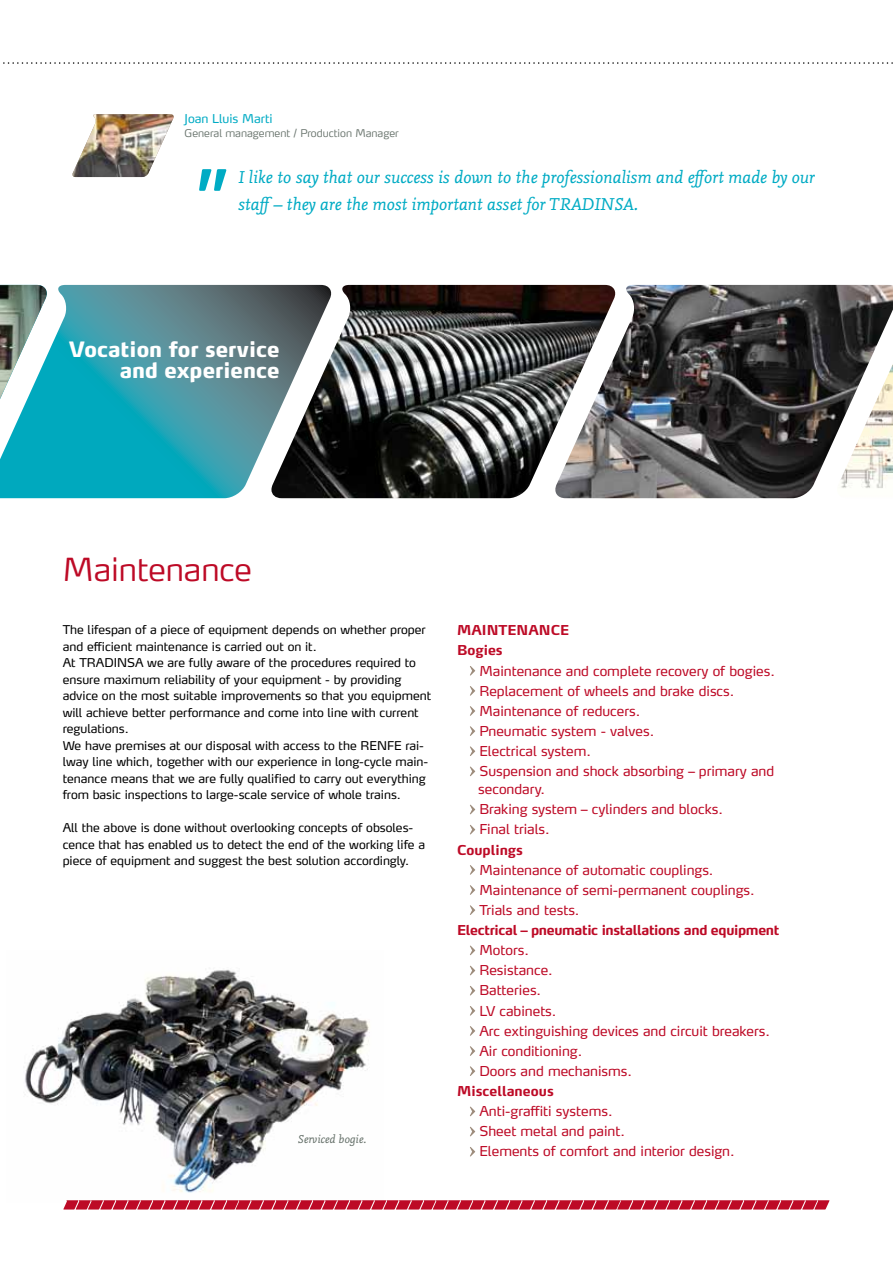
<style>
.page{position:relative;width:893px;height:1263px;background:#fff}
.page>*{position:absolute;margin:0;border:0;box-sizing:border-box;transform-origin:0 0}
.t1{font:90px "Max TF";color:#00abc4}
.t2{font:300 31.5px "Max TF";color:#bd0a26}
.t3{font:800 21px/21px "Max TF";color:#fff;text-align:right}
.t4{font:italic 18px/27px "Nexus Mix";color:#00abc4}
.t5{font:13.5px/20.1px "Max";color:#bd0a26}
.t6{font:700 13.5px "Max LF";letter-spacing:-.02em;color:#bd0a26}
.t7{font:700 13.5px/20.1px "Max LF";color:#bd0a26}
.t8{font:12px/16.5px "Max TF";color:#000}
.t9{font:12px "Max TF";color:#00abc4}
.t10{font:italic 12px "Nexus Mix";color:#67726b}
.t11{font:300 10.5px "Max TF";color:#67726b}
</style>
<div class="page">
<svg style="left:3px;top:62px;width:890px;height:2px"></svg>
<svg style="left:63px;top:1200px;width:766px;height:9px;background:#c4243d"></svg>
<svg style="left:0;top:285px;width:271px;height:213px;background:#44a1ad"></svg>
<img style="left:271px;top:285px;width:283px;height:213px">
<img style="left:554px;top:285px;width:339px;height:213px">
<img style="left:835px;top:364px;width:58px;height:134px">
<img style="left:25px;top:969px;width:358px;height:233px">
<svg style="left:470px;top:666px;width:5px;height:9px"></svg>
<svg style="left:470px;top:686px;width:5px;height:10px"></svg>
<svg style="left:470px;top:706px;width:5px;height:10px"></svg>
<svg style="left:470px;top:726px;width:5px;height:10px"></svg>
<svg style="left:470px;top:746px;width:5px;height:10px"></svg>
<svg style="left:470px;top:766px;width:5px;height:10px"></svg>
<svg style="left:470px;top:805px;width:5px;height:9px"></svg>
<svg style="left:470px;top:825px;width:5px;height:9px"></svg>
<svg style="left:470px;top:865px;width:5px;height:10px"></svg>
<svg style="left:470px;top:885px;width:5px;height:10px"></svg>
<svg style="left:470px;top:905px;width:5px;height:10px"></svg>
<svg style="left:470px;top:945px;width:5px;height:10px"></svg>
<svg style="left:470px;top:966px;width:5px;height:9px"></svg>
<svg style="left:470px;top:986px;width:5px;height:9px"></svg>
<svg style="left:470px;top:1006px;width:5px;height:9px"></svg>
<svg style="left:470px;top:1026px;width:5px;height:10px"></svg>
<svg style="left:470px;top:1046px;width:5px;height:10px"></svg>
<svg style="left:470px;top:1066px;width:5px;height:10px"></svg>
<svg style="left:470px;top:1106px;width:5px;height:10px"></svg>
<svg style="left:470px;top:1127px;width:5px;height:9px"></svg>
<svg style="left:470px;top:1147px;width:5px;height:9px"></svg>
<img style="left:72px;top:114px;width:102px;height:63px">
<p class="t9" style="left:185px;top:111px;width:90px">Joan Lluis Marti</p>
<p class="t11" style="left:185px;top:126px;width:216px">General management / Production Manager</p>
<h1 class="t1" style="left:195px;top:146px;width:37px">”</h1>
<h3 class="t4" style="left:238px;top:164px;width:578px">I like to say that our success is down to the professionalism and effort made by our staff – they are the most important asset for TRADINSA.</h3>
<h3 class="t3" style="left:69px;top:338px;width:212px">Vocation for service and experience</h3>
<h2 class="t2" style="left:63px;top:550px;width:191px">Maintenance</h2>
<p class="t8" style="left:63px;top:621px;width:370px">The lifespan of a piece of equipment depends on whether proper and efficient maintenance is carried out on it.<br>At TRADINSA we are fully aware of the procedures required to ensure maximum reliability of your equipment - by providing advice on the most suitable improvements so that you equipment will achieve better performance and come into line with current regulations.<br>We have premises at our disposal with access to the RENFE rai&shy;lway line which, together with our experience in long-cycle main&shy;tenance means that we are fully qualified to carry out everything from basic inspections to large-scale service of whole trains.</p>
<p class="t8" style="left:63px;top:819px;width:364px">All the above is done without overlooking concepts of obsoles&shy;cence that has enabled us to detect the end of the working life a piece of equipment and suggest the best solution accordingly.</p>
<p class="t10" style="left:298px;top:1131px;width:70px">Serviced bogie.</p>
<p class="t7" style="left:457px;top:620px;width:114px">MAINTENANCE<br>Bogies</p>
<p class="t5" style="left:479px;top:660px;width:297px">Maintenance and complete recovery of bogies.<br>Replacement of wheels and brake discs.<br>Maintenance of reducers.<br>Pneumatic system - valves.<br>Electrical system.<br>Suspension and shock absorbing – primary and</p>
<p class="t5" style="left:478px;top:779px;width:246px">secondary.<br>Braking system – cylinders and blocks.<br>Final trials.</p>
<p class="t7" style="left:457px;top:839px;width:67px">Couplings</p>
<p class="t5" style="left:479px;top:860px;width:277px">Maintenance of automatic couplings.<br>Maintenance of semi-permanent couplings.<br>Trials and tests.</p>
<p class="t6" style="left:457px;top:922px;width:324px">Electrical – pneumatic installations and equipment</p>
<p class="t5" style="left:479px;top:940px;width:292px">Motors.<br>Resistance.<br>Batteries.<br>LV cabinets.<br>Arc extinguishing devices and circuit breakers.<br>Air conditioning.<br>Doors and mechanisms.</p>
<p class="t7" style="left:457px;top:1081px;width:98px">Miscellaneous</p>
<p class="t5" style="left:479px;top:1101px;width:257px">Anti-graffiti systems.<br>Sheet metal and paint.<br>Elements of comfort and interior design.</p>
</div>
